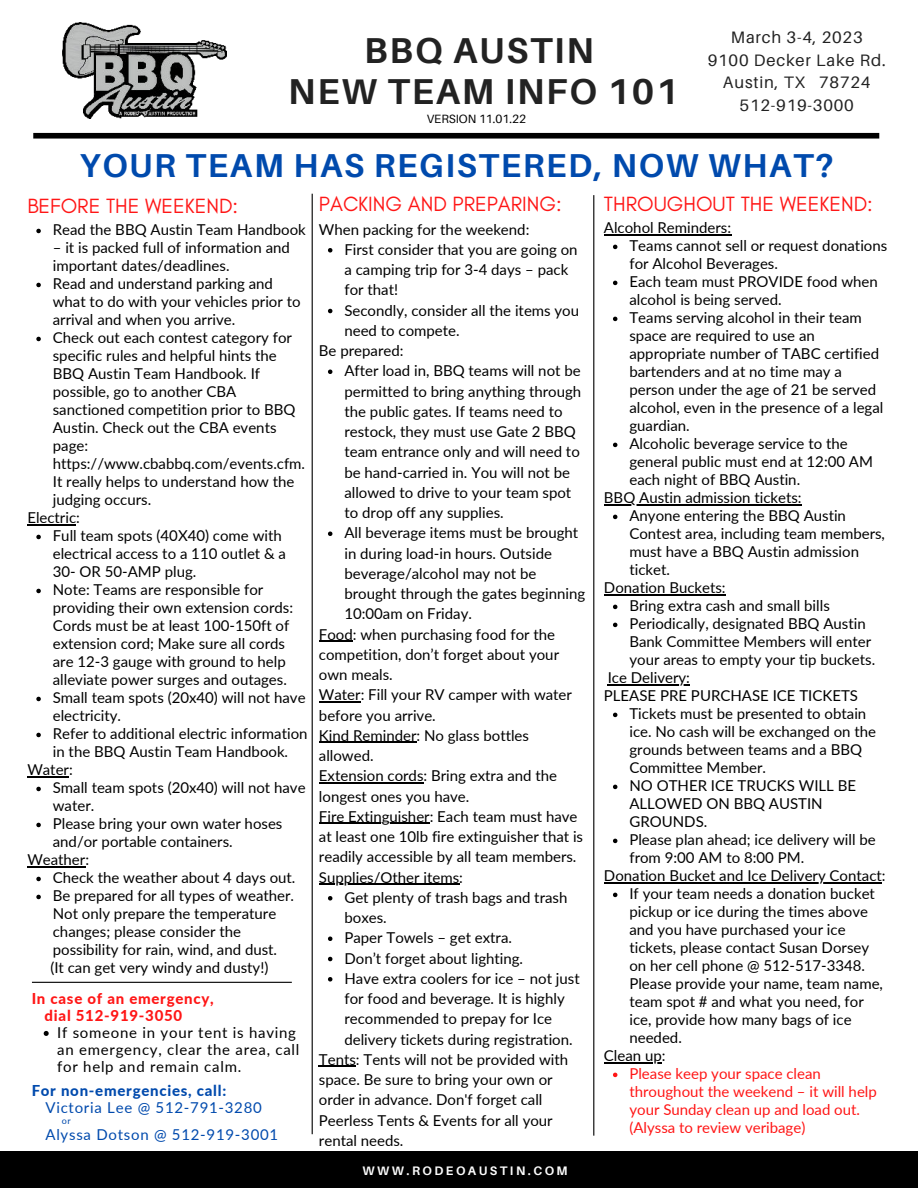
<style>
.page{position:relative;width:918px;height:1188px;background:#fff}
.page>*{position:absolute;margin:0;border:0;box-sizing:border-box;transform-origin:0 0}
.t1{font:700 36px/41.7px "Aileron";letter-spacing:.05em;color:#222;text-align:center}
.t2{font:700 33.15px "Aileron";letter-spacing:.05em;color:#004aad}
.t3{font:21px "Glacial Indifference";color:#ff1616}
.t4{font:16.65px/22.5px "Aileron";letter-spacing:.05em;color:#222;text-align:center}
.t5{font:15px/18px "Lato";color:#000}
.t6{font:15px/18px "Lato";color:#ff1616}
.t7{font:15px/17px "Lato";letter-spacing:.05em;color:#000}
.t8{font:15px "Lato";letter-spacing:.05em;color:#004aad}
.t9{font:800 15px/17px "Lato";letter-spacing:.05em;color:#ff1616}
.t10{font:800 15px "Lato";letter-spacing:.05em;color:#004aad}
.t11{font:700 12.3px "Aileron";letter-spacing:.2em;color:#fcfcfc}
.t12{font:12px "Aileron";color:#000}
.t13{font:9px "Lato";color:#004aad}
</style>
<div class="page">
<div style="left:0;top:1151px;width:918px;height:37px;background:#000"></div>
<img style="left:62px;top:22px;width:165px;height:97px">
<div style="left:33px;top:133px;width:846px;height:6px;background:#000"></div>
<svg style="left:36px;top:229px;width:5px;height:4px"></svg>
<svg style="left:36px;top:283px;width:5px;height:4px"></svg>
<svg style="left:36px;top:337px;width:5px;height:4px"></svg>
<svg style="left:36px;top:535px;width:5px;height:4px"></svg>
<svg style="left:36px;top:589px;width:5px;height:4px"></svg>
<svg style="left:36px;top:697px;width:5px;height:4px"></svg>
<svg style="left:36px;top:733px;width:5px;height:4px"></svg>
<svg style="left:36px;top:787px;width:5px;height:4px"></svg>
<svg style="left:36px;top:823px;width:5px;height:4px"></svg>
<svg style="left:36px;top:877px;width:5px;height:4px"></svg>
<svg style="left:36px;top:895px;width:5px;height:4px"></svg>
<hr style="left:27px;top:525px;width:49px;height:1px;background:#000">
<hr style="left:27px;top:777px;width:42px;height:1px;background:#000">
<hr style="left:27px;top:867px;width:58px;height:1px;background:#000">
<hr style="left:312px;top:194px;width:1px;height:940px;background:#000">
<svg style="left:328px;top:248px;width:4px;height:5px"></svg>
<svg style="left:328px;top:309px;width:4px;height:4px"></svg>
<svg style="left:328px;top:370px;width:4px;height:4px"></svg>
<svg style="left:328px;top:532px;width:4px;height:4px"></svg>
<svg style="left:328px;top:896px;width:4px;height:5px"></svg>
<svg style="left:328px;top:937px;width:4px;height:4px"></svg>
<svg style="left:328px;top:957px;width:4px;height:4px"></svg>
<svg style="left:328px;top:977px;width:4px;height:5px"></svg>
<hr style="left:319px;top:641px;width:34px;height:1px;background:#000">
<hr style="left:319px;top:701px;width:42px;height:2px;background:#000">
<hr style="left:319px;top:742px;width:97px;height:1px;background:#000">
<hr style="left:319px;top:782px;width:105px;height:2px;background:#000">
<hr style="left:319px;top:823px;width:111px;height:1px;background:#000">
<hr style="left:319px;top:884px;width:140px;height:1px;background:#000">
<hr style="left:319px;top:1066px;width:37px;height:1px;background:#000">
<svg style="left:613px;top:245px;width:4px;height:4px"></svg>
<svg style="left:613px;top:281px;width:4px;height:4px"></svg>
<svg style="left:613px;top:317px;width:4px;height:4px"></svg>
<svg style="left:613px;top:443px;width:4px;height:4px"></svg>
<svg style="left:613px;top:515px;width:4px;height:4px"></svg>
<svg style="left:613px;top:605px;width:4px;height:4px"></svg>
<svg style="left:613px;top:623px;width:4px;height:4px"></svg>
<svg style="left:613px;top:713px;width:4px;height:4px"></svg>
<svg style="left:613px;top:785px;width:4px;height:4px"></svg>
<svg style="left:613px;top:839px;width:4px;height:4px"></svg>
<svg style="left:613px;top:893px;width:4px;height:4px"></svg>
<svg style="left:613px;top:1073px;width:4px;height:4px"></svg>
<hr style="left:604px;top:235px;width:127px;height:1px;background:#000">
<hr style="left:604px;top:505px;width:198px;height:1px;background:#000">
<hr style="left:604px;top:595px;width:122px;height:1px;background:#000">
<hr style="left:608px;top:685px;width:82px;height:1px;background:#000">
<hr style="left:604px;top:883px;width:278px;height:1px;background:#000">
<hr style="left:604px;top:1063px;width:58px;height:1px;background:#000">
<hr style="left:593px;top:195px;width:1px;height:941px;background:#000">
<svg style="left:44px;top:1031px;width:5px;height:5px"></svg>
<hr style="left:32px;top:982px;width:260px;height:1px;background:#000">
<h1 class="t1" style="left:288px;top:30px;width:392px">BBQ AUSTIN<br>NEW TEAM INFO 101</h1>
<p class="t12" style="left:427px;top:112px;width:101px">VERSION 11.01.22</p>
<p class="t4" style="left:708px;top:27px;width:179px">March 3-4, 2023<br>9100 Decker Lake Rd.<br>Austin, TX 78724<br>512-919-3000</p>
<h2 class="t2" style="left:80px;top:147px;width:755px">YOUR TEAM HAS REGISTERED, NOW WHAT?</h2>
<h3 class="t3" style="left:27px;top:194px;width:212px">BEFORE THE WEEKEND:</h3>
<p class="t5" style="left:53px;top:220px;width:254px">Read the BBQ Austin Team Handbook</p>
<p class="t5" style="left:53px;top:238px;width:254px">– it is packed full of information and important dates/deadlines.<br>Read and understand parking and what to do with your vehicles prior to arrival and when you arrive.<br>Check out each contest category for specific rules and helpful hints the<br>BBQ Austin Team Handbook. If possible, go to another CBA sanctioned competition prior to BBQ<br>Austin. Check out the CBA events page: https://www.cbabbq.com/events.cfm.<br>It really helps to understand how the judging occurs.</p>
<p class="t5" style="left:53px;top:526px;width:256px">Full team spots (40X40) come with electrical access to a 110 outlet &amp; a<br>30- OR 50-AMP plug.<br>Note: Teams are responsible for providing their own extension cords:<br>Cords must be at least 100-150ft of extension cord; Make sure all cords are 12-3 gauge with ground to help alleviate power surges and outages.<br>Small team spots (20x40) will not have electricity.<br>Refer to additional electric information in the BBQ Austin Team Handbook.</p>
<p class="t5" style="left:53px;top:778px;width:254px">Small team spots (20x40) will not have water.<br>Please bring your own water hoses and/or portable containers.</p>
<p class="t5" style="left:53px;top:868px;width:244px">Check the weather about 4 days out.<br>Be prepared for all types of weather.<br>Not only prepare the temperature changes; please consider the possibility for rain, wind, and dust.</p>
<p class="t5" style="left:27px;top:508px;width:54px">Electric:</p>
<p class="t5" style="left:27px;top:760px;width:47px">Water:</p>
<p class="t5" style="left:27px;top:850px;width:63px">Weather:</p>
<p class="t5" style="left:50px;top:958px;width:219px">(It can get very windy and dusty!)</p>
<p class="t9" style="left:45px;top:990px;width:171px;text-indent:-13px">In case of an emergency, dial 512-919-3050</p>
<p class="t7" style="left:57px;top:1024px;width:244px">If someone in your tent is having an emergency, clear the area, call for help and remain calm.</p>
<p class="t10" style="left:32px;top:1079px;width:196px">For non-emergencies, call:</p>
<p class="t8" style="left:45px;top:1097px;width:218px">Victoria Lee @ 512-791-3280</p>
<p class="t13" style="left:62px;top:1114px;width:10px">or</p>
<p class="t8" style="left:45px;top:1124px;width:234px">Alyssa Dotson @ 512-919-3001</p>
<h3 class="t3" style="left:319px;top:192px;width:244px">PACKING AND PREPARING:</h3>
<p class="t5" style="left:319px;top:219px;width:212px">When packing for the weekend:</p>
<p class="t5" style="left:344px;top:239px;width:236px;line-height:20.2px">First consider that you are going on a camping trip for 3-4 days – pack for that!<br>Secondly, consider all the items you need to compete.</p>
<p class="t5" style="left:344px;top:360px;width:242px;line-height:20.2px">After load in, BBQ teams will not be permitted to bring anything through the public gates. If teams need to restock, they must use Gate 2 BBQ team entrance only and will need to be hand-carried in. You will not be allowed to drive to your team spot to drop off any supplies.<br>All beverage items must be brought in during load-in hours. Outside beverage/alcohol may not be brought through the gates beginning<br>10:00am on Friday.</p>
<p class="t5" style="left:319px;top:341px;width:86px">Be prepared:</p>
<p class="t5" style="left:319px;top:623px;width:266px;line-height:20.2px">Food: when purchasing food for the competition, don’t forget about your own meals.<br>Water: Fill your RV camper with water before you arrive.<br>Kind Reminder: No glass bottles allowed.<br>Extension cords: Bring extra and the longest ones you have.<br>Fire Extinguisher: Each team must have at least one 10lb fire extinguisher that is readily accessible by all team members.<br>Supplies/Other items:</p>
<p class="t5" style="left:344px;top:887px;width:237px;line-height:20.2px">Get plenty of trash bags and trash boxes.<br>Paper Towels – get extra.<br>Don’t forget about lighting.<br>Have extra coolers for ice – not just for food and beverage. It is highly recommended to prepay for Ice delivery tickets during registration.</p>
<p class="t5" style="left:319px;top:1049px;width:251px;line-height:20.2px">Tents: Tents will not be provided with space. Be sure to bring your own or order in advance. Don'f forget call<br>Peerless Tents &amp; Events for all your rental needs.</p>
<p class="t11" style="left:363px;top:1164px;width:207px">WWW.RODEOAUSTIN.COM</p>
<h3 class="t3" style="left:604px;top:192px;width:270px">THROUGHOUT THE WEEKEND:</h3>
<p class="t5" style="left:604px;top:218px;width:129px">Alcohol Reminders:</p>
<p class="t5" style="left:629px;top:236px;width:259px">Teams cannot sell or request donations for Alcohol Beverages.<br>Each team must PROVIDE food when alcohol is being served.<br>Teams serving alcohol in their team space are required to use an appropriate number of TABC certified bartenders and at no time may a person under the age of 21 be served alcohol, even in the presence of a legal guardian.<br>Alcoholic beverage service to the general public must end at 12:00 AM each night of BBQ Austin.</p>
<p class="t5" style="left:629px;top:506px;width:257px">Anyone entering the BBQ Austin<br>Contest area, including team members, must have a BBQ Austin admission ticket.</p>
<p class="t5" style="left:629px;top:596px;width:247px">Bring extra cash and small bills Periodically, designated BBQ Austin Bank Committee Members will enter your areas to empty your tip buckets.</p>
<p class="t5" style="left:604px;top:488px;width:199px">BBQ Austin admission tickets:</p>
<p class="t5" style="left:604px;top:578px;width:123px">Donation Buckets:</p>
<p class="t5" style="left:604px;top:668px;width:256px">Ice Delivery:<br>PLEASE PRE PURCHASE ICE TICKETS</p>
<p class="t5" style="left:629px;top:704px;width:248px">Tickets must be presented to obtain ice. No cash will be exchanged on the grounds between teams and a BBQ<br>Committee Member.<br>NO OTHER ICE TRUCKS WILL BE<br>ALLOWED ON BBQ AUSTIN<br>GROUNDS.<br>Please plan ahead; ice delivery will be from 9:00 AM to 8:00 PM.</p>
<p class="t5" style="left:629px;top:884px;width:255px">If your team needs a donation bucket pickup or ice during the times above and you have purchased your ice tickets, please contact Susan Dorsey on her cell phone @ 512-517-3348.<br>Please provide your name, team name, team spot # and what you need, for ice, provide how many bags of ice needed.</p>
<p class="t6" style="left:629px;top:1064px;width:249px">Please keep your space clean throughout the weekend – it will help your Sunday clean up and load out. (Alyssa to review veribage)</p>
<p class="t5" style="left:604px;top:866px;width:283px">Donation Bucket and Ice Delivery Contact:</p>
<p class="t5" style="left:604px;top:1046px;width:63px">Clean up:</p>
</div>
